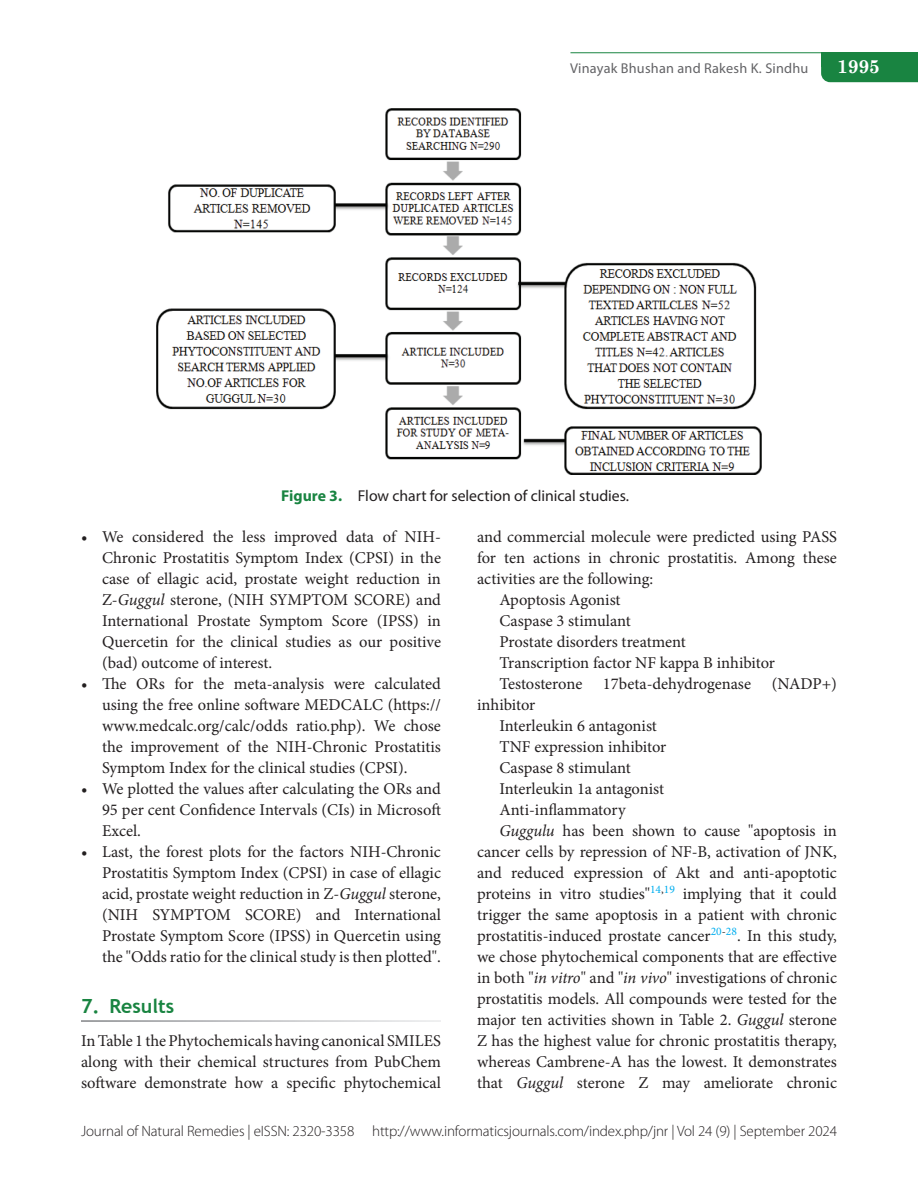
<style>
.page{position:relative;width:918px;height:1188px;background:#fff}
.page>*{position:absolute;margin:0;border:0;box-sizing:border-box;transform-origin:0 0}
.A_level{font:700 19.5px "Trebuchet MS";color:#198441}
.t1{font:700 18.75px "Century Schoolbook";color:#fff}
.Para_indent{font:16.5px/21px "Minion Pro";letter-spacing:-.005em;color:#231f20;text-align:justify}
.Para_flush{font:16.5px/21px "Minion Pro";color:#231f20;text-align:justify}
.Fig_cap{font:15.75px "Myriad Pro";color:#231f20}
.t2{font:300 15px "Myriad Pro";letter-spacing:-.01em;color:#231f20}
.t3{font:14.25px "Myriad Pro";letter-spacing:.015em;color:#636366}
.s1{font-weight:700;color:#198441}
.s2{font-style:italic}
</style>
<div class="page">
<svg style="left:821px;top:67px;width:97px;height:15px"></svg>
<div style="left:821px;top:53px;width:97px;height:14px;background:#198441"></div>
<div style="left:891px;top:68px;width:27px;height:14px;background:#198441"></div>
<hr style="left:570px;top:52px;width:348px;height:1px;background:#198441">
<img style="left:156px;top:108px;width:606px;height:366px">
<p class="t3" style="left:570px;top:59px;width:240px">Vinayak Bhushan and Rakesh K. Sindhu</p>
<p class="t1" style="left:837px;top:52px;width:45px">1995</p>
<p class="Fig_cap" style="left:281px;top:486px;width:349px"><span class="s1">Figure 3.</span> Flow chart for selection of clinical studies.</p>
<p class="Para_indent" style="left:102px;top:526px;width:341px;text-indent:-21px">• We considered the less improved data of NIH-Chronic Prostatitis Symptom Index (CPSI) in the case of ellagic acid, prostate weight reduction in Z-<span class="s2">Guggul</span> sterone, (NIH SYMPTOM SCORE) and International Prostate Symptom Score (IPSS) in Quercetin for the clinical studies as our positive (bad) outcome of interest.</p>
<p class="Para_indent" style="left:102px;top:673px;width:341px;text-indent:-21px">• The ORs for the meta-analysis were calculated using the free online software MEDCALC (https:// www.medcalc.org/calc/odds ratio.php). We chose the improvement of the NIH-Chronic Prostatitis Symptom Index for the clinical studies (CPSI).</p>
<p class="Para_indent" style="left:102px;top:778px;width:341px;text-indent:-21px">• We plotted the values after calculating the ORs and 95 per cent Confidence Intervals (CIs) in Microsoft Excel.</p>
<p class="Para_indent" style="left:102px;top:841px;width:341px;text-indent:-21px">• Last, the forest plots for the factors NIH-Chronic Prostatitis Symptom Index (CPSI) in case of ellagic acid, prostate weight reduction in Z-<span class="s2">Guggul</span> sterone, (NIH SYMPTOM SCORE) and International Prostate Symptom Score (IPSS) in Quercetin using the "Odds ratio for the clinical study is then plotted".</p>
<p class="A_level" style="left:81px;top:994px;width:95px">7. Results</p>
<p class="Para_flush" style="left:81px;top:1030px;width:362px">In Table 1 the Phytochemicals having canonical SMILES along with their chemical structures from PubChem software demonstrate how a specific phytochemical</p>
<p class="Para_flush" style="left:477px;top:526px;width:362px">and commercial molecule were predicted using PASS for ten actions in chronic prostatitis. Among these activities are the following:</p>
<p class="Para_indent" style="left:500px;top:589px;width:123px">Apoptosis Agonist</p>
<p class="Para_indent" style="left:500px;top:610px;width:133px">Caspase 3 stimulant</p>
<p class="Para_indent" style="left:500px;top:631px;width:188px">Prostate disorders treatment</p>
<p class="Para_indent" style="left:500px;top:652px;width:277px">Transcription factor NF kappa B inhibitor</p>
<p class="Para_indent" style="left:477px;top:673px;width:361px;text-indent:22px">Testosterone 17beta-dehydrogenase (NADP+) inhibitor</p>
<p class="Para_indent" style="left:500px;top:715px;width:159px">Interleukin 6 antagonist</p>
<p class="Para_indent" style="left:500px;top:736px;width:168px">TNF expression inhibitor</p>
<p class="Para_indent" style="left:500px;top:757px;width:133px">Caspase 8 stimulant</p>
<p class="Para_indent" style="left:500px;top:778px;width:166px">Interleukin 1a antagonist</p>
<p class="Para_indent" style="left:500px;top:799px;width:128px">Anti-inflammatory</p>
<p class="Para_indent" style="left:477px;top:820px;width:362px;text-indent:22px"><span class="s2">Guggulu</span> has been shown to cause "apoptosis in cancer cells by repression of NF-B, activation of JNK, and reduced expression of Akt and anti-apoptotic proteins in vitro studies"<sup>14</sup><sup>,</sup><sup>19</sup> implying that it could trigger the same apoptosis in a patient with chronic prostatitis-induced prostate cancer<sup>20</sup><sup>-</sup><sup>28</sup>. In this study, we chose phytochemical components that are effective in both "<span class="s2">in vitro</span>" and "<span class="s2">in vivo</span>" investigations of chronic prostatitis models. All compounds were tested for the major ten activities shown in Table 2. <span class="s2">Guggul</span> sterone Z has the highest value for chronic prostatitis therapy, whereas Cambrene-A has the lowest. It demonstrates that <span class="s2">Guggul</span> sterone Z may ameliorate chronic</p>
<p class="t2" style="left:81px;top:1122px;width:758px">Journal of Natural Remedies | eISSN: 2320-3358 http://www.informaticsjournals.com/index.php/jnr | Vol 24 (9) | September 2024</p>
</div>
